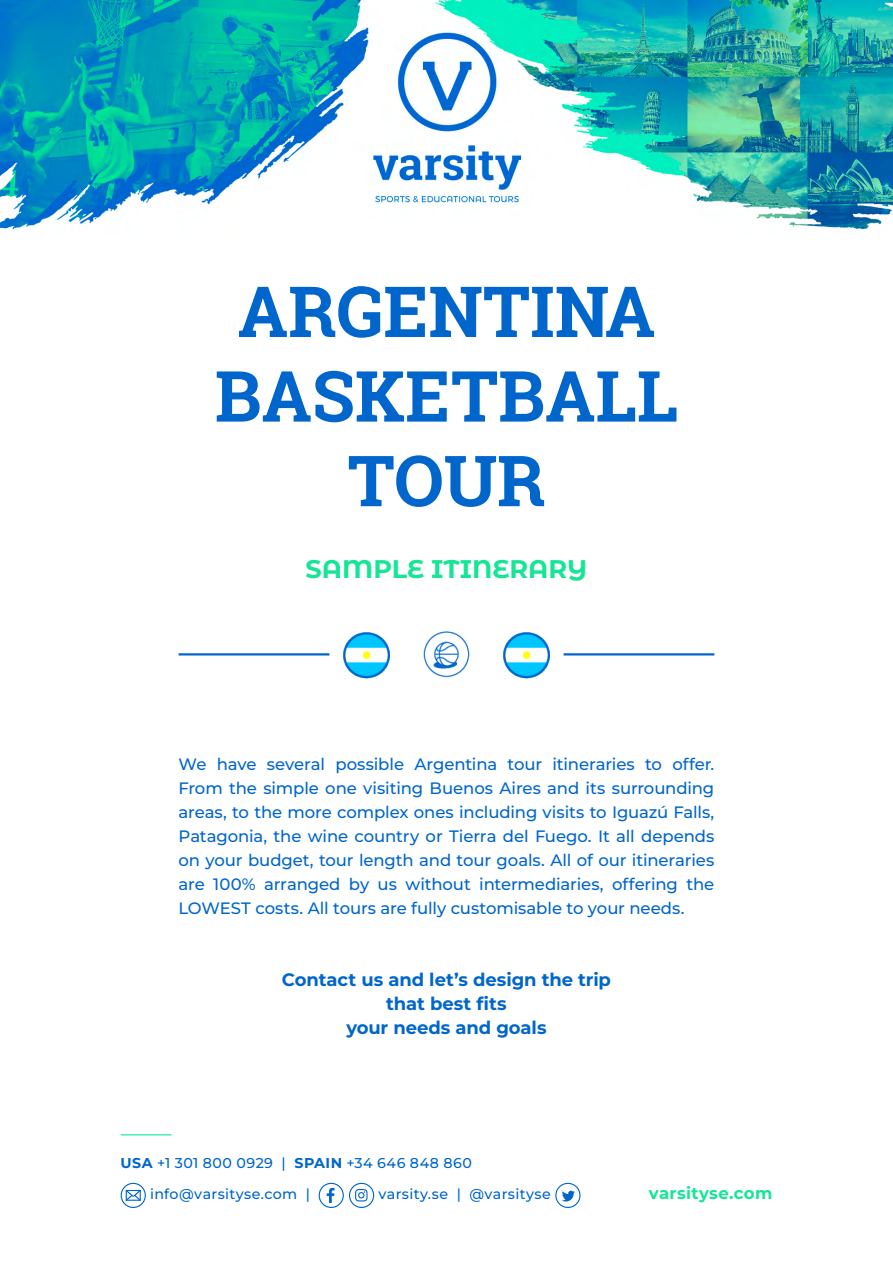
<style>
.page{position:relative;width:893px;height:1263px;background:#fff}
.page>*{position:absolute;margin:0;border:0;box-sizing:border-box;transform-origin:0 0}
.t1{font:700 70.5px/84.6px "Roboto Slab";color:#06c;text-align:center}
.t2{font:700 25.5px "Montserrat Alternates";color:#15e595}
.t3{font:700 18px/24px "Montserrat";letter-spacing:-.005em;color:#06c;text-align:center}
.t4{font:500 16.5px/24px "Montserrat";letter-spacing:-.005em;color:#06c;text-align:justify}
.t5{font:700 16.5px "Montserrat";letter-spacing:.02em;color:#15e595}
.t6{font:500 14.25px "Montserrat";letter-spacing:.03em;color:#06c}
.s1{font-weight:700}
</style>
<div class="page">
<img style="left:0;top:0;width:893px;height:230px">
<svg style="left:121px;top:1183px;width:25px;height:25px"></svg>
<svg style="left:319px;top:1183px;width:55px;height:25px"></svg>
<svg style="left:555px;top:1183px;width:25px;height:25px"></svg>
<hr style="left:121px;top:1134px;width:51px;height:1px;background:#15e595">
<hr style="left:179px;top:653px;width:150px;height:2px;background:#06c">
<hr style="left:564px;top:653px;width:150px;height:2px;background:#06c">
<img style="left:423px;top:631px;width:47px;height:47px">
<img style="left:343px;top:632px;width:47px;height:47px">
<img style="left:503px;top:632px;width:47px;height:47px">
<h1 class="t1" style="left:215px;top:268px;width:465px">ARGENTINA<br>BASKETBALL<br>TOUR</h1>
<h2 class="t2" style="left:306px;top:550px;width:283px">SAMPLE ITINERARY</h2>
<p class="t4" style="left:179px;top:752px;width:537px">We have several possible Argentina tour itineraries to offer.<br>From the simple one visiting Buenos Aires and its surrounding areas, to the more complex ones including visits to Iguazú Falls, Patagonia, the wine country or Tierra del Fuego. It all depends on your budget, tour length and tour goals. All of our itineraries are 100% arranged by us without intermediaries, offering the LOWEST costs. All tours are fully customisable to your needs.</p>
<p class="t3" style="left:282px;top:967px;width:331px">Contact us and let’s design the trip that best fits<br>your needs and goals</p>
<p class="t6" style="left:121px;top:1153px;width:353px"><span class="s1">USA</span> +1 301 800 0929 | <span class="s1">SPAIN</span> +34 646 848 860</p>
<p class="t6" style="left:150px;top:1184px;width:161px">info@varsityse.com |</p>
<p class="t6" style="left:379px;top:1184px;width:174px">varsity.se | @varsityse</p>
<p class="t5" style="left:649px;top:1182px;width:125px">varsityse.com</p>
</div>
